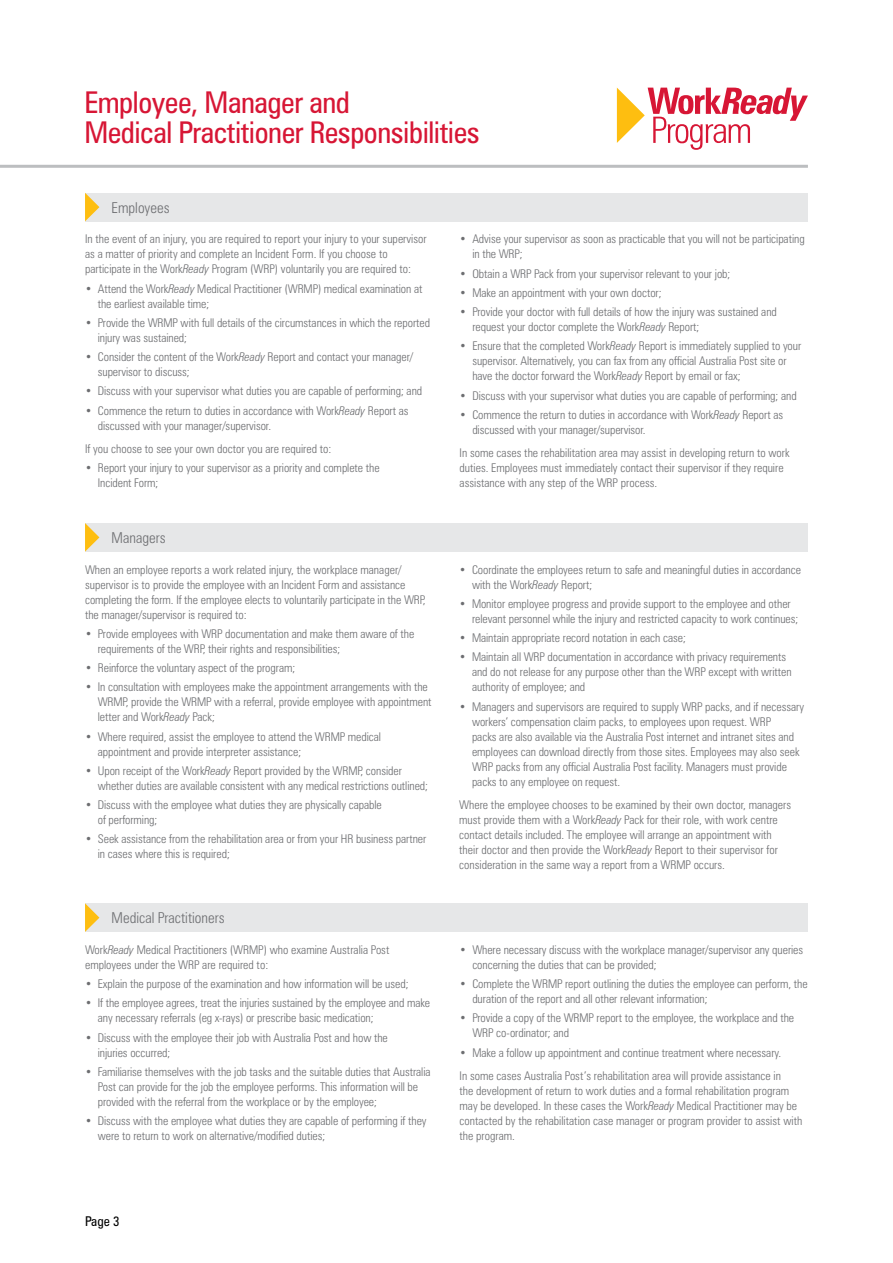
<style>
.page{position:relative;width:893px;height:1263px;background:#fff}
.page>*{position:absolute;margin:0;border:0;box-sizing:border-box;transform-origin:0 0}
.t1{font:condensed 30px/30px "Zurich BT";letter-spacing:-.015em;color:#d71635}
.t2{font:300 condensed 15px "Zurich BT";color:#6d6e71}
.t3{font:condensed 13.5px "Zurich BT";color:#000}
.t4{font:300 condensed 12px/15px "Zurich BT";letter-spacing:-.005em;color:#6d6e71}
.s1{font-style:italic}
</style>
<div class="page">
<hr style="left:0;top:165px;width:808px;height:3px;background:#bcbec0">
<svg style="left:617px;top:88px;width:191px;height:62px"></svg>
<div style="left:85px;top:193px;width:723px;height:28px;background:#e6e7e8"></div>
<svg style="left:85px;top:193px;width:14px;height:28px"></svg>
<div style="left:85px;top:523px;width:723px;height:29px;background:#e6e7e8"></div>
<svg style="left:85px;top:523px;width:14px;height:29px"></svg>
<div style="left:85px;top:903px;width:723px;height:29px;background:#e6e7e8"></div>
<svg style="left:85px;top:903px;width:14px;height:29px"></svg>
<h1 class="t1" style="left:84px;top:87px;width:397px">Employee, Manager and<br>Medical Practitioner Responsibilities</h1>
<p class="t2" style="left:112px;top:198px;width:60px">Employees</p>
<p class="t4" style="left:85px;top:231px;width:343px">In the event of an injury, you are required to report your injury to your supervisor as a matter of priority and complete an Incident Form. If you choose to participate in the Work<span class="s1">Ready</span> Program (WRP) voluntarily you are required to:</p>
<p class="t4" style="left:98px;top:281px;width:326px;text-indent:-13px">• Attend the Work<span class="s1">Ready</span> Medical Practitioner (WRMP) medical examination at the earliest available time;</p>
<p class="t4" style="left:98px;top:315px;width:334px;text-indent:-13px">• Provide the WRMP with full details of the circumstances in which the reported injury was sustained;</p>
<p class="t4" style="left:98px;top:349px;width:317px;text-indent:-13px">• Consider the content of the Work<span class="s1">Ready</span> Report and contact your manager/ supervisor to discuss;</p>
<p class="t4" style="left:85px;top:383px;width:339px">• Discuss with your supervisor what duties you are capable of performing; and</p>
<p class="t4" style="left:98px;top:403px;width:312px;text-indent:-13px">• Commence the return to duties in accordance with Work<span class="s1">Ready</span> Report as discussed with your manager/supervisor.</p>
<p class="t4" style="left:85px;top:441px;width:248px">If you choose to see your own doctor you are required to:</p>
<p class="t4" style="left:98px;top:460px;width:283px;text-indent:-13px">• Report your injury to your supervisor as a priority and complete the<br>Incident Form;</p>
<p class="t2" style="left:112px;top:529px;width:56px">Managers</p>
<p class="t4" style="left:85px;top:562px;width:342px">When an employee reports a work related injury, the workplace manager/ supervisor is to provide the employee with an Incident Form and assistance completing the form. If the employee elects to voluntarily participate in the WRP, the manager/supervisor is required to:</p>
<p class="t4" style="left:98px;top:626px;width:318px;text-indent:-13px">• Provide employees with WRP documentation and make them aware of the requirements of the WRP, their rights and responsibilities;</p>
<p class="t4" style="left:85px;top:660px;width:212px">• Reinforce the voluntary aspect of the program;</p>
<p class="t4" style="left:98px;top:679px;width:335px;text-indent:-13px">• In consultation with employees make the appointment arrangements with the<br>WRMP, provide the WRMP with a referral, provide employee with appointment letter and Work<span class="s1">Ready</span> Pack;</p>
<p class="t4" style="left:98px;top:729px;width:285px;text-indent:-13px">• Where required, assist the employee to attend the WRMP medical appointment and provide interpreter assistance;</p>
<p class="t4" style="left:98px;top:763px;width:332px;text-indent:-13px">• Upon receipt of the Work<span class="s1">Ready</span> Report provided by the WRMP, consider whether duties are available consistent with any medical restrictions outlined;</p>
<p class="t4" style="left:98px;top:797px;width:286px;text-indent:-13px">• Discuss with the employee what duties they are physically capable of performing;</p>
<p class="t4" style="left:98px;top:831px;width:330px;text-indent:-13px">• Seek assistance from the rehabilitation area or from your HR business partner in cases where this is required;</p>
<p class="t2" style="left:112px;top:909px;width:115px">Medical Practitioners</p>
<p class="t4" style="left:85px;top:942px;width:306px">Work<span class="s1">Ready</span> Medical Practitioners (WRMP) who examine Australia Post employees under the WRP are required to:</p>
<p class="t4" style="left:85px;top:976px;width:325px">• Explain the purpose of the examination and how information will be used;</p>
<p class="t4" style="left:98px;top:995px;width:334px;text-indent:-13px">• If the employee agrees, treat the injuries sustained by the employee and make any necessary referrals (eg x-rays) or prescribe basic medication;</p>
<p class="t4" style="left:98px;top:1030px;width:292px;text-indent:-13px">• Discuss with the employee their job with Australia Post and how the injuries occurred;</p>
<p class="t4" style="left:98px;top:1064px;width:334px;text-indent:-13px">• Familiarise themselves with the job tasks and the suitable duties that Australia<br>Post can provide for the job the employee performs. This information will be provided with the referral from the workplace or by the employee;</p>
<p class="t4" style="left:98px;top:1113px;width:330px;text-indent:-13px">• Discuss with the employee what duties they are capable of performing if they were to return to work on alternative/modified duties;</p>
<p class="t4" style="left:472px;top:231px;width:334px;text-indent:-13px">• Advise your supervisor as soon as practicable that you will not be participating in the WRP;</p>
<p class="t4" style="left:460px;top:266px;width:272px">• Obtain a WRP Pack from your supervisor relevant to your job;</p>
<p class="t4" style="left:460px;top:285px;width:204px">• Make an appointment with your own doctor;</p>
<p class="t4" style="left:472px;top:304px;width:306px;text-indent:-13px">• Provide your doctor with full details of how the injury was sustained and request your doctor complete the Work<span class="s1">Ready</span> Report;</p>
<p class="t4" style="left:472px;top:338px;width:330px;text-indent:-13px">• Ensure that the completed Work<span class="s1">Ready</span> Report is immediately supplied to your supervisor. Alternatively, you can fax from any official Australia Post site or have the doctor forward the Work<span class="s1">Ready</span> Report by email or fax;</p>
<p class="t4" style="left:460px;top:388px;width:339px">• Discuss with your supervisor what duties you are capable of performing; and</p>
<p class="t4" style="left:472px;top:407px;width:312px;text-indent:-13px">• Commence the return to duties in accordance with Work<span class="s1">Ready</span> Report as discussed with your manager/supervisor.</p>
<p class="t4" style="left:460px;top:445px;width:332px">In some cases the rehabilitation area may assist in developing return to work duties. Employees must immediately contact their supervisor if they require assistance with any step of the WRP process.</p>
<p class="t4" style="left:472px;top:562px;width:330px;text-indent:-13px">• Coordinate the employees return to safe and meaningful duties in accordance with the Work<span class="s1">Ready</span> Report;</p>
<p class="t4" style="left:472px;top:596px;width:328px;text-indent:-13px">• Monitor employee progress and provide support to the employee and other relevant personnel while the injury and restricted capacity to work continues;</p>
<p class="t4" style="left:459px;top:630px;width:228px">• Maintain appropriate record notation in each case;</p>
<p class="t4" style="left:472px;top:649px;width:321px;text-indent:-13px">• Maintain all WRP documentation in accordance with privacy requirements and do not release for any purpose other than the WRP except with written authority of employee; and</p>
<p class="t4" style="left:472px;top:699px;width:334px;text-indent:-13px">• Managers and supervisors are required to supply WRP packs, and if necessary workers’ compensation claim packs, to employees upon request. WRP<br>packs are also available via the Australia Post internet and intranet sites and employees can download directly from those sites. Employees may also seek WRP packs from any official Australia Post facility. Managers must provide packs to any employee on request.</p>
<p class="t4" style="left:459px;top:797px;width:333px">Where the employee chooses to be examined by their own doctor, managers must provide them with a Work<span class="s1">Ready</span> Pack for their role, with work centre contact details included. The employee will arrange an appointment with their doctor and then provide the Work<span class="s1">Ready</span> Report to their supervisor for consideration in the same way a report from a WRMP occurs.</p>
<p class="t4" style="left:472px;top:942px;width:332px;text-indent:-13px">• Where necessary discuss with the workplace manager/supervisor any queries concerning the duties that can be provided;</p>
<p class="t4" style="left:472px;top:976px;width:337px;text-indent:-13px">• Complete the WRMP report outlining the duties the employee can perform, the duration of the report and all other relevant information;</p>
<p class="t4" style="left:472px;top:1010px;width:323px;text-indent:-13px">• Provide a copy of the WRMP report to the employee, the workplace and the<br>WRP co-ordinator; and</p>
<p class="t4" style="left:460px;top:1040px;width:323px;line-height:23.5px">• Make a follow up appointment and continue treatment where necessary.<br>In some cases Australia Post’s rehabilitation area will provide assistance in</p>
<p class="t4" style="left:460px;top:1083px;width:344px">the development of return to work duties and a formal rehabilitation program may be developed. In these cases the Work<span class="s1">Ready</span> Medical Practitioner may be contacted by the rehabilitation case manager or program provider to assist with the program.</p>
<p class="t3" style="left:85px;top:1213px;width:36px">Page 3</p>
</div>
